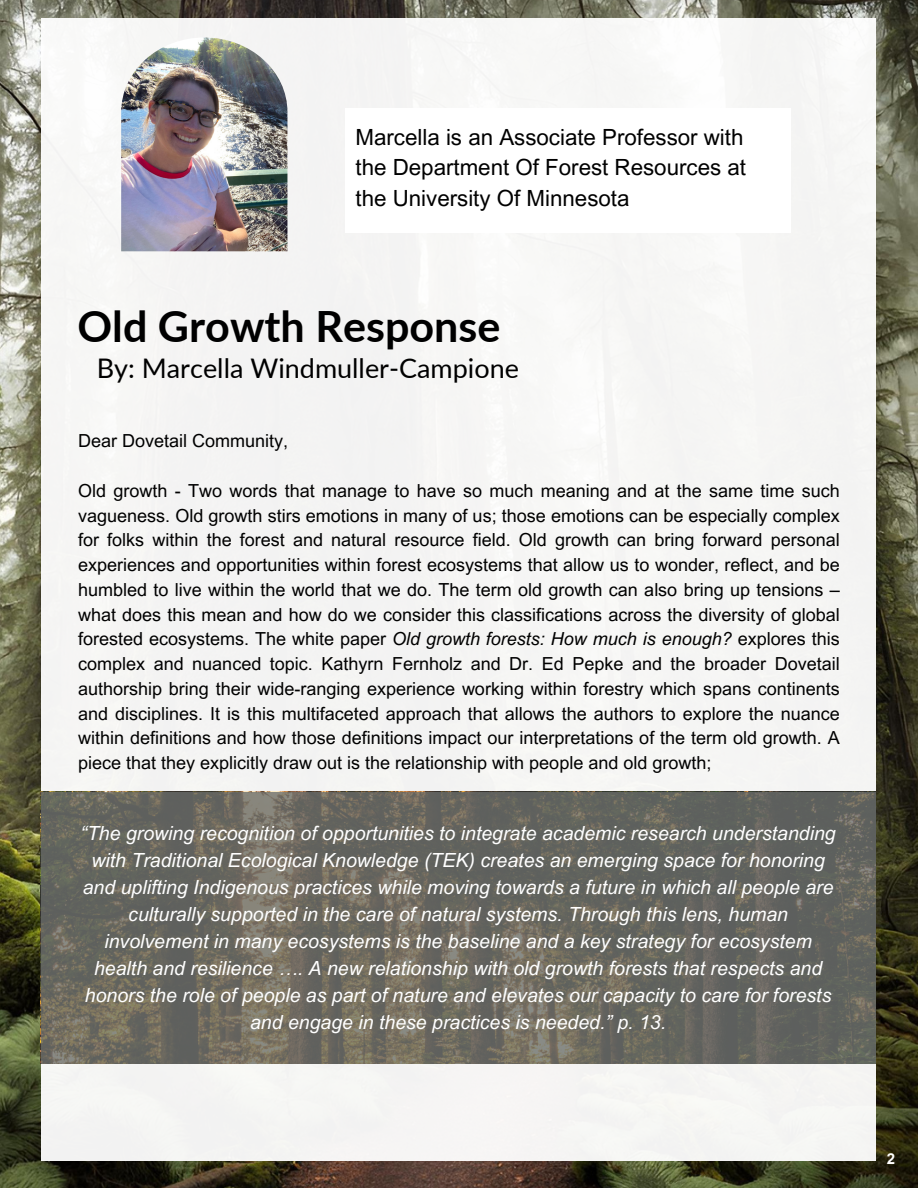
<style>
.page{position:relative;width:918px;height:1188px;background:#fff}
.page>*{position:absolute;margin:0;border:0;box-sizing:border-box;transform-origin:0 0}
.t1{font:700 43.05px "Lato";color:#000}
.t2{font:27px "Lato";color:#000}
.t3{font:22.35px/30.6px "Arial MT Pro";color:#000;text-align:justify}
.t4{font:italic 19.5px/27px "Arial MT Pro";color:#fff;text-align:center}
.t5{font:18px/24.8px "Arial MT Pro";color:#000;text-align:justify}
.t6{font:700 15px "Arial MT Pro";color:#fff}
.s1{font-style:italic}
</style>
<div class="page">
<img style="left:0;top:0;width:918px;height:1188px">
<div style="left:41px;top:18px;width:834px;height:1143px;background:#f5f5f4"></div>
<svg style="left:41px;top:792px;width:834px;height:271px;background:#6a6860"></svg>
<img style="left:121px;top:37px;width:166px;height:214px">
<div style="left:345px;top:109px;width:446px;height:124px;background:#fff"></div>
<p class="t3" style="left:356px;top:124px;width:392px">Marcella is an Associate Professor with the Department Of Forest Resources at the University Of Minnesota</p>
<p class="t1" style="left:78px;top:300px;width:424px">Old Growth Response</p>
<p class="t2" style="left:97px;top:351px;width:424px">By: Marcella Windmuller-Campione</p>
<h1 class="t5" style="left:78px;top:431px;width:212px">Dear Dovetail Community,</h1>
<h2 class="t5" style="left:78px;top:481px;width:763px">Old growth - Two words that manage to have so much meaning and at the same time such vagueness. Old growth stirs emotions in many of us; those emotions can be especially complex for folks within the forest and natural resource field. Old growth can bring forward personal experiences and opportunities within forest ecosystems that allow us to wonder, reflect, and be humbled to live within the world that we do. The term old growth can also bring up tensions – what does this mean and how do we consider this classifications across the diversity of global forested ecosystems. The white paper <span class="s1">Old growth forests: How much is enough?</span> explores this complex and nuanced topic. Kathyrn Fernholz and Dr. Ed Pepke and the broader Dovetail authorship bring their wide-ranging experience working within forestry which spans continents and disciplines. It is this multifaceted approach that allows the authors to explore the nuance within definitions and how those definitions impact our interpretations of the term old growth. A piece that they explicitly draw out is the relationship with people and old growth;</h2>
<p class="t4" style="left:81px;top:822px;width:757px">“The growing recognition of opportunities to integrate academic research understanding with Traditional Ecological Knowledge (TEK) creates an emerging space for honoring and uplifting Indigenous practices while moving towards a future in which all people are culturally supported in the care of natural systems. Through this lens, human involvement in many ecosystems is the baseline and a key strategy for ecosystem health and resilience …. A new relationship with old growth forests that respects and honors the role of people as part of nature and elevates our capacity to care for forests and engage in these practices is needed.” p. 13.</p>
<p class="t6" style="left:887px;top:1153px;width:10px">2</p>
</div>
